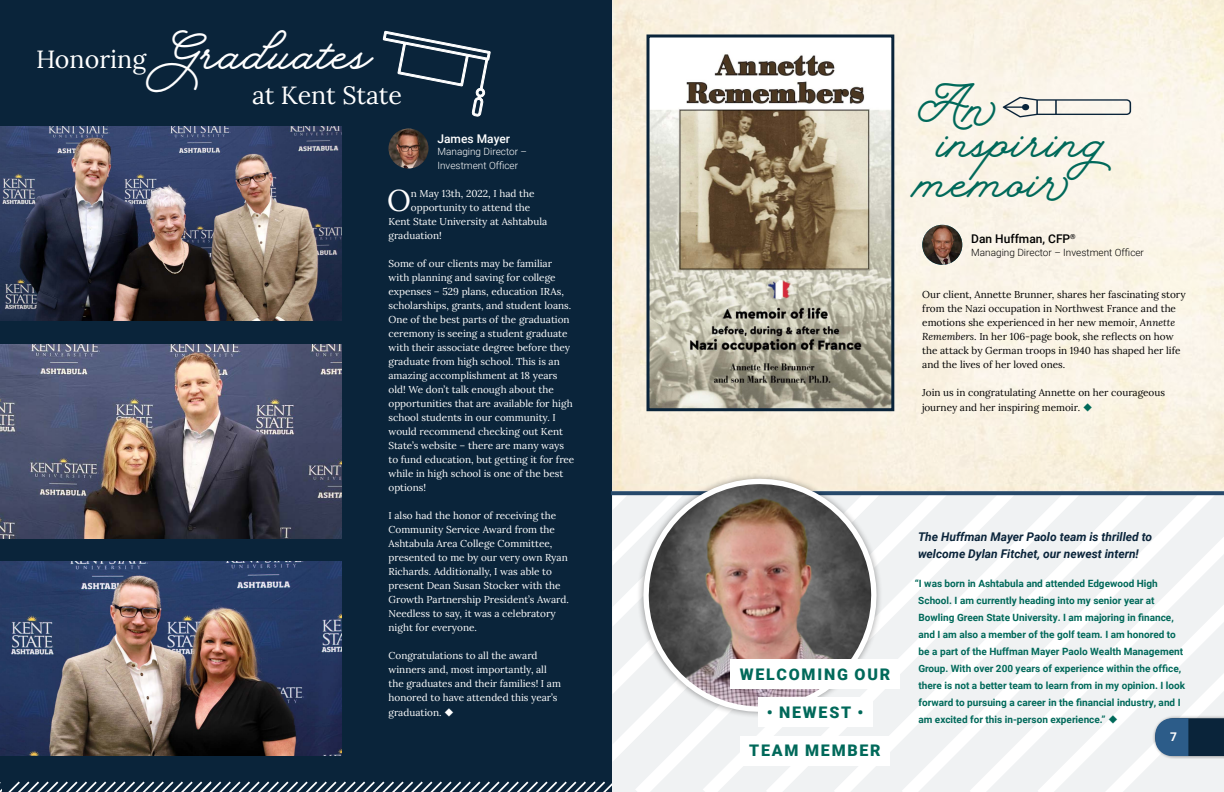
<style>
.page{position:relative;width:1224px;height:792px;background:#fff}
.page>*{position:absolute;margin:0;border:0;box-sizing:border-box;transform-origin:0 0}
.t1{font:40px "Hearty Morning";color:#fff}
.t2{font:40px/35px "Hearty Morning";color:#00695a}
.t3{font:30px "Lora";color:#fff}
.t4{font:25px "Lora";letter-spacing:-.005em;color:#fff}
.t5{font:900 16px "Roboto";letter-spacing:.11em;color:#00695a}
.t6{font:italic 700 12px/17px "Roboto";color:#0a243a}
.t7{font:500 12px "Roboto";color:#000}
.t8{font:500 12px "Roboto";color:#fff}
.t9{font:700 12px "Roboto";color:#fff}
.t10{font:10px/14px "Lora";color:#fff}
.t11{font:700 10px/17px "Roboto";color:#00695a}
.t12{font:10px/14px "Lora";color:#000}
.t13{font:300 10px/14px "Roboto";color:#fff}
.t14{font:300 10px "Roboto";color:#000}
.s1{font-family:"Lora";font-size:25px}
.s2{font-style:italic}
.s3{color:#00695a}
</style>
<div class="page">
<svg style="left:1147px;top:495px;width:68px;height:109px;fill:#f0f2f3"></svg>
<svg style="left:1079px;top:495px;width:68px;height:109px;fill:#f0f2f3"></svg>
<svg style="left:1014px;top:495px;width:65px;height:297px;fill:#f0f2f3"></svg>
<svg style="left:947px;top:495px;width:67px;height:297px;fill:#f0f2f3"></svg>
<svg style="left:635px;top:495px;width:312px;height:297px;fill:#f0f2f3"></svg>
<svg style="left:613px;top:694px;width:266px;height:68px;fill:#f0f2f3"></svg>
<svg style="left:613px;top:627px;width:24px;height:67px;fill:#f0f2f3"></svg>
<svg style="left:613px;top:495px;width:24px;height:132px"></svg>
<img style="left:613px;top:0;width:611px;height:491px">
<div style="left:0;top:0;width:612px;height:792px;background:#0a243a"></div>
<img style="left:388px;top:128px;width:40px;height:40px;border-radius:20px">
<img style="left:922px;top:225px;width:40px;height:40px;border-radius:20px">
<img style="left:650px;top:38px;width:240px;height:369px">
<div style="left:646px;top:34px;width:248px;height:377px;border:3px solid #0a243a"></div>
<img style="left:0;top:562px;width:342px;height:194px">
<img style="left:0;top:344px;width:342px;height:194px">
<img style="left:0;top:127px;width:342px;height:194px">
<svg style="left:383px;top:31px;width:108px;height:86px"></svg>
<svg style="left:611px;top:491px;width:613px;height:4px"></svg>
<div style="left:637px;top:472px;width:246px;height:246px;background:#000;opacity:.4"></div>
<img style="left:643px;top:478px;width:234px;height:237px">
<div style="left:730px;top:659px;width:170px;height:30px;background:#fff"></div>
<div style="left:740px;top:736px;width:150px;height:29px;background:#fff"></div>
<div style="left:758px;top:698px;width:114px;height:29px;background:#fff"></div>
<svg style="left:1003px;top:97px;width:128px;height:20px;background:#cececa"></svg>
<svg style="left:1037px;top:604px;width:187px;height:188px"></svg>
<svg style="left:0;top:781px;width:612px;height:11px"></svg>
<h1 class="t1" style="left:36px;top:32px;width:337px"><span class="s1">Honoring</span>Graduates</h1>
<h3 class="t4" style="left:252px;top:76px;width:152px">at Kent State</h3>
<p class="t8" style="left:438px;top:130px;width:74px">James Mayer</p>
<p class="t13" style="left:438px;top:144px;width:91px">Managing Director –<br>Investment Officer</p>
<h2 class="t3" style="left:387px;top:177px;width:25px">O</h2>
<p class="t10" style="left:411px;top:186px;width:125px">n May 13th, 2022, I had the</p>
<p class="t10" style="left:411px;top:200px;width:121px">opportunity to attend the</p>
<p class="t10" style="left:388px;top:214px;width:160px">Kent State University at Ashtabula</p>
<p class="t10" style="left:388px;top:228px;width:55px">graduation!</p>
<p class="t10" style="left:388px;top:256px;width:187px">Some of our clients may be familiar with planning and saving for college expenses – 529 plans, education IRAs, scholarships, grants, and student loans.<br>One of the best parts of the graduation ceremony is seeing a student graduate with their associate degree before they graduate from high school. This is an amazing accomplishment at 18 years old! We don’t talk enough about the opportunities that are available for high school students in our community. I would recommend checking out Kent State’s website – there are many ways to fund education, but getting it for free while in high school is one of the best options!</p>
<p class="t10" style="left:388px;top:508px;width:182px">I also had the honor of receiving the Community Service Award from the Ashtabula Area College Committee, presented to me by our very own Ryan Richards. Additionally, I was able to present Dean Susan Stocker with the Growth Partnership President’s Award.<br>Needless to say, it was a celebratory night for everyone.</p>
<p class="t10" style="left:388px;top:648px;width:174px">Congratulations to all the award winners and, most importantly, all the graduates and their families! I am honored to have attended this year’s</p>
<p class="t10" style="left:388px;top:705px;width:67px">graduation. ◆</p>
<h1 class="t2" style="left:940px;top:91px;width:192px;text-indent:-22px">An inspiring</h1>
<h1 class="t2" style="left:918px;top:166px;width:158px">memoir</h1>
<p class="t7" style="left:971px;top:230px;width:106px">Dan Huffman, CFP<sup>®</sup></p>
<p class="t14" style="left:971px;top:245px;width:174px">Managing Director – Investment Officer</p>
<p class="t12" style="left:922px;top:287px;width:265px">Our client, Annette Brunner, shares her fascinating story from the Nazi occupation in Northwest France and the emotions she experienced in her new memoir, <span class="s2">Annette Remembers</span>. In her 106-page book, she reflects on how the attack by German troops in 1940 has shaped her life and the lives of her loved ones.</p>
<p class="t12" style="left:922px;top:385px;width:244px;line-height:15px">Join us in congratulating Annette on her courageous journey and her inspiring memoir. <span class="s3">◆</span></p>
<h3 class="t5" style="left:740px;top:663px;width:152px">WELCOMING OUR</h3>
<h3 class="t5" style="left:767px;top:701px;width:98px">• NEWEST •</h3>
<h3 class="t5" style="left:749px;top:740px;width:133px">TEAM MEMBER</h3>
<p class="t6" style="left:918px;top:528px;width:236px">The Huffman Mayer Paolo team is thrilled to welcome Dylan Fitchet, our newest intern!</p>
<p class="t11" style="left:918px;top:574px;width:268px;text-indent:-3px">“I was born in Ashtabula and attended Edgewood High School. I am currently heading into my senior year at Bowling Green State University. I am majoring in finance, and I am also a member of the golf team. I am honored to be a part of the Huffman Mayer Paolo Wealth Management Group. With over 200 years of experience within the office, there is not a better team to learn from in my opinion. I look forward to pursuing a career in the financial industry, and I am excited for this in-person experience.” ◆</p>
<p class="t9" style="left:1170px;top:729px;width:8px">7</p>
</div>
